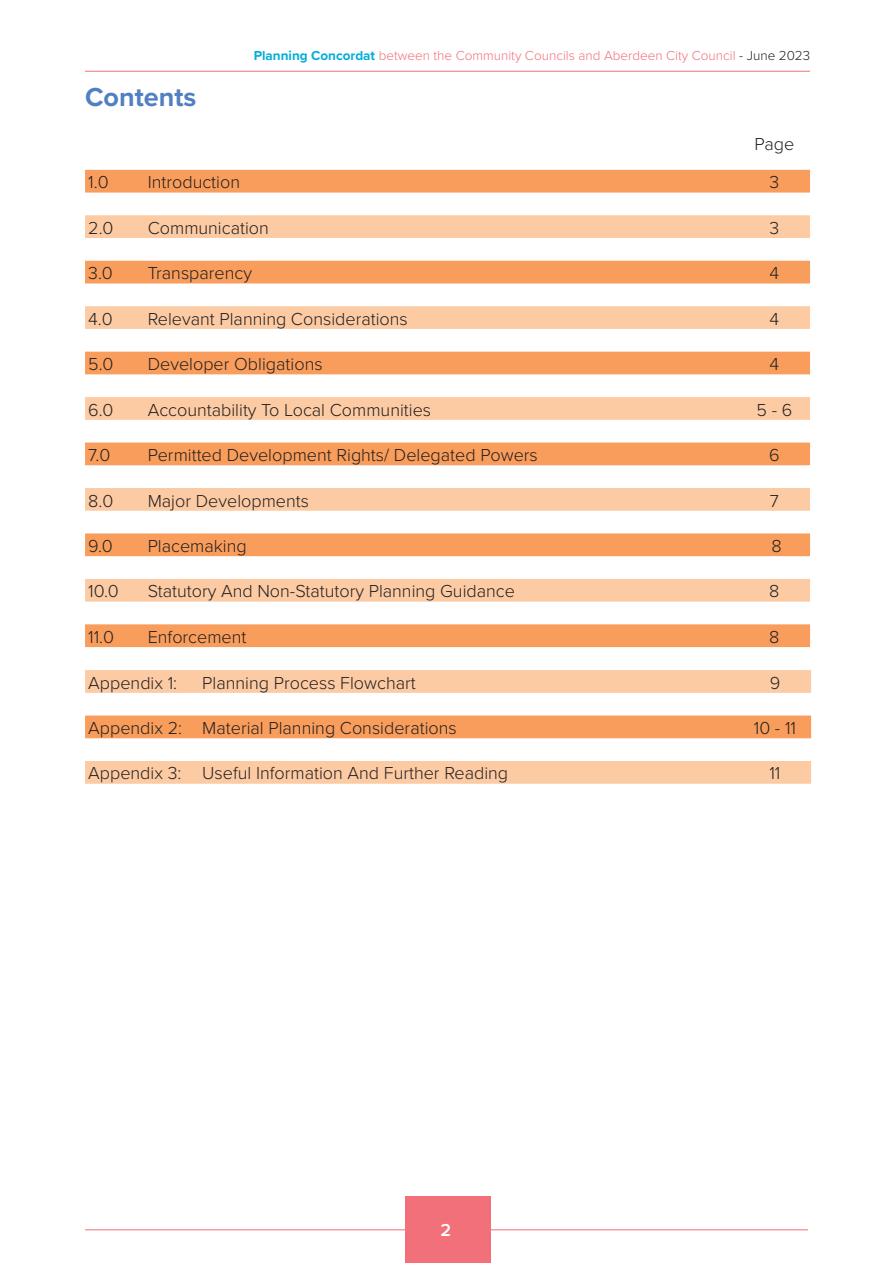
<style>
.page{position:relative;width:893px;height:1263px;background:#fff}
.page>*{position:absolute;margin:0;border:0;box-sizing:border-box;transform-origin:0 0}
.t1{font:700 27px "Proxima Nova";color:#5080c1}
.t2{font:300 18px "Proxima Nova";color:#231f20}
.t3{font:600 18px "Proxima Nova";color:#fff}
.t4{font:300 13.5px "Proxima Nova";color:#f17079}
.s1{font-weight:700;color:#00aed9}
.s2{color:#231f20}
</style>
<div class="page">
<hr style="left:85px;top:1229px;width:723px;height:1px;background:#f17079">
<div style="left:405px;top:1196px;width:85px;height:67px;background:#f17079"></div>
<hr style="left:85px;top:71px;width:725px;height:1px;background:#f17079">
<svg style="left:85px;top:170px;width:725px;height:477px"></svg>
<svg style="left:85px;top:215px;width:725px;height:387px"></svg>
<svg style="left:85px;top:670px;width:726px;height:114px"></svg>
<div style="left:85px;top:715px;width:726px;height:23px;background:#f89d5b"></div>
<h1 class="t1" style="left:85px;top:77px;width:113px">Contents</h1>
<p class="t4" style="left:254px;top:45px;width:558px"><span class="s1">Planning Concordat</span> between the Community Councils and Aberdeen City Council <span class="s2">- June 2023</span></p>
<p class="t2" style="left:755px;top:130px;width:41px">Page</p>
<p class="t2" style="left:88px;top:169px;width:22px">1.0</p>
<p class="t2" style="left:148px;top:169px;width:94px">Introduction</p>
<p class="t2" style="left:769px;top:169px;width:11px">3</p>
<p class="t2" style="left:88px;top:214px;width:27px">2.0</p>
<p class="t2" style="left:148px;top:214px;width:123px">Communication</p>
<p class="t2" style="left:769px;top:214px;width:11px">3</p>
<p class="t2" style="left:88px;top:260px;width:26px">3.0</p>
<p class="t2" style="left:148px;top:260px;width:106px">Transparency</p>
<p class="t2" style="left:770px;top:260px;width:11px">4</p>
<p class="t2" style="left:88px;top:305px;width:26px">4.0</p>
<p class="t2" style="left:148px;top:305px;width:262px">Relevant Planning Considerations</p>
<p class="t2" style="left:769px;top:305px;width:11px">4</p>
<p class="t2" style="left:88px;top:351px;width:27px">5.0</p>
<p class="t2" style="left:148px;top:351px;width:176px">Developer Obligations</p>
<p class="t2" style="left:769px;top:351px;width:11px">4</p>
<p class="t2" style="left:88px;top:396px;width:27px">6.0</p>
<p class="t2" style="left:148px;top:396px;width:285px">Accountability To Local Communities</p>
<p class="t2" style="left:756px;top:396px;width:37px">5 - 6</p>
<p class="t2" style="left:88px;top:442px;width:24px">7.0</p>
<p class="t2" style="left:148px;top:442px;width:392px">Permitted Development Rights/ Delegated Powers</p>
<p class="t2" style="left:769px;top:442px;width:12px">6</p>
<p class="t2" style="left:88px;top:487px;width:27px">8.0</p>
<p class="t2" style="left:148px;top:487px;width:163px">Major Developments</p>
<p class="t2" style="left:770px;top:487px;width:11px">7</p>
<p class="t2" style="left:88px;top:532px;width:26px">9.0</p>
<p class="t2" style="left:148px;top:532px;width:101px">Placemaking</p>
<p class="t2" style="left:772px;top:532px;width:12px">8</p>
<p class="t2" style="left:88px;top:578px;width:32px">10.0</p>
<p class="t2" style="left:148px;top:578px;width:369px">Statutory And Non-Statutory Planning Guidance</p>
<p class="t2" style="left:769px;top:578px;width:12px">8</p>
<p class="t2" style="left:88px;top:623px;width:27px">11.0</p>
<p class="t2" style="left:148px;top:623px;width:100px">Enforcement</p>
<p class="t2" style="left:769px;top:623px;width:12px">8</p>
<p class="t2" style="left:88px;top:669px;width:90px">Appendix 1:</p>
<p class="t2" style="left:202px;top:669px;width:215px">Planning Process Flowchart</p>
<p class="t2" style="left:770px;top:669px;width:12px">9</p>
<p class="t2" style="left:88px;top:715px;width:370px">Appendix 2: Material Planning Considerations</p>
<p class="t2" style="left:754px;top:715px;width:44px">10 - 11</p>
<p class="t2" style="left:88px;top:760px;width:421px">Appendix 3: Useful Information And Further Reading</p>
<p class="t2" style="left:769px;top:760px;width:13px">11</p>
<p class="t3" style="left:441px;top:1216px;width:12px">2</p>
</div>
